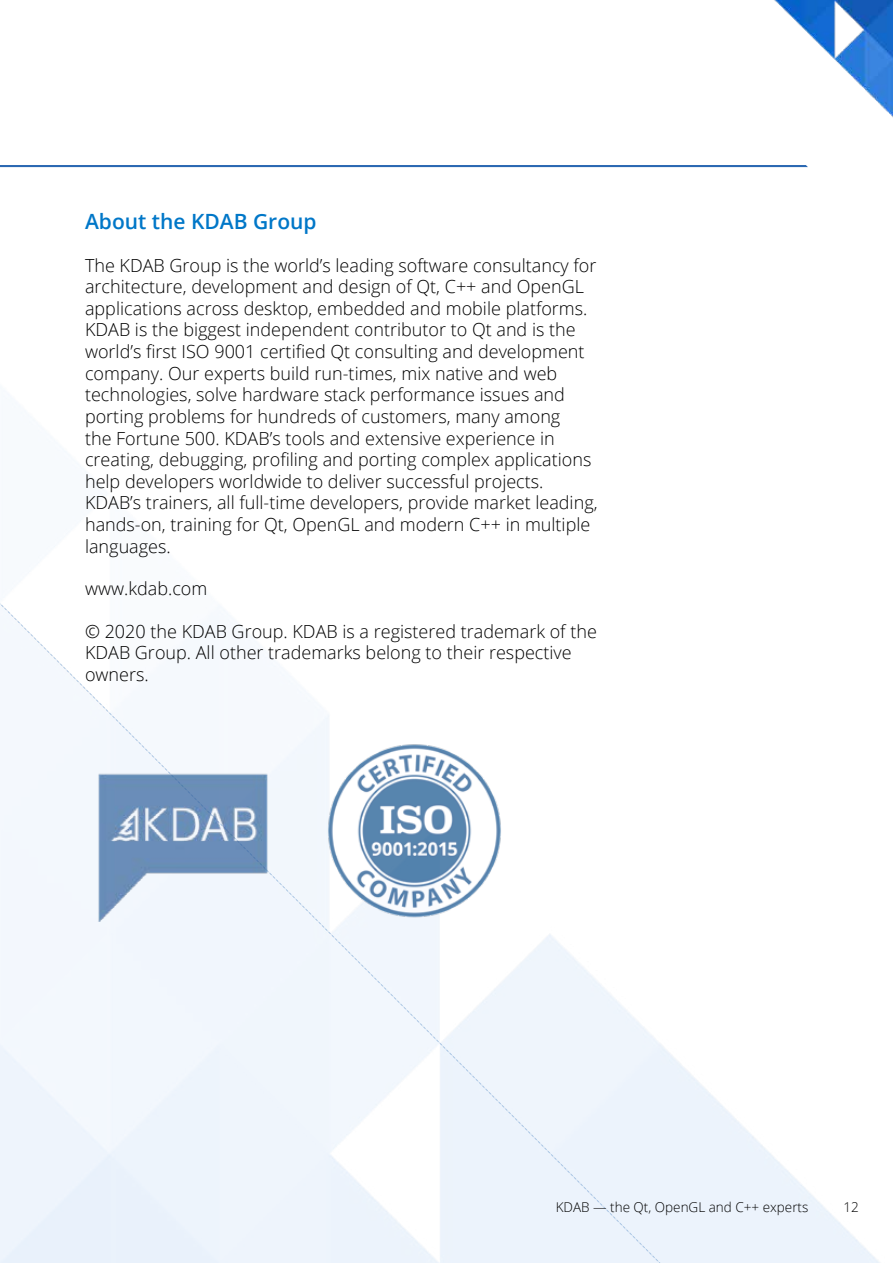
<style>
.page{position:relative;width:893px;height:1263px;background:#fff}
.page>*{position:absolute;margin:0;border:0;box-sizing:border-box;transform-origin:0 0}
.t1{font:600 21px "Open Sans";color:#0077c8}
.t2{font:300 18px/21.6px "Open Sans";color:#000}
.t3{font:300 13.5px "Open Sans";color:#000}
</style>
<div class="page">
<img style="left:731px;top:0;width:162px;height:168px">
<hr style="left:0;top:165px;width:808px;height:2px;background:#2e6ab3">
<img style="left:64px;top:739px;width:239px;height:182px">
<img style="left:323px;top:739px;width:179px;height:183px">
<p class="t1" style="left:85px;top:207px;width:233px">About the KDAB Group</p>
<p class="t2" style="left:85px;top:254px;width:514px">The KDAB Group is the world’s leading software consultancy for architecture, development and design of Qt, C++ and OpenGL applications across desktop, embedded and mobile platforms.<br>KDAB is the biggest independent contributor to Qt and is the world’s first ISO 9001 certified Qt consulting and development company. Our experts build run-times, mix native and web technologies, solve hardware stack performance issues and porting problems for hundreds of customers, many among<br>the Fortune 500. KDAB’s tools and extensive experience in creating, debugging, profiling and porting complex applications help developers worldwide to deliver successful projects.<br>KDAB’s trainers, all full-time developers, provide market leading, hands-on, training for Qt, OpenGL and modern C++ in multiple languages.</p>
<p class="t2" style="left:85px;top:577px;width:124px">www.kdab.com</p>
<p class="t2" style="left:85px;top:620px;width:513px">© 2020 the KDAB Group. KDAB is a registered trademark of the<br>KDAB Group. All other trademarks belong to their respective owners.</p>
<p class="t3" style="left:556px;top:1198px;width:254px">KDAB — the Qt, OpenGL and C++ experts</p>
<p class="t3" style="left:843px;top:1198px;width:17px">12</p>
</div>
